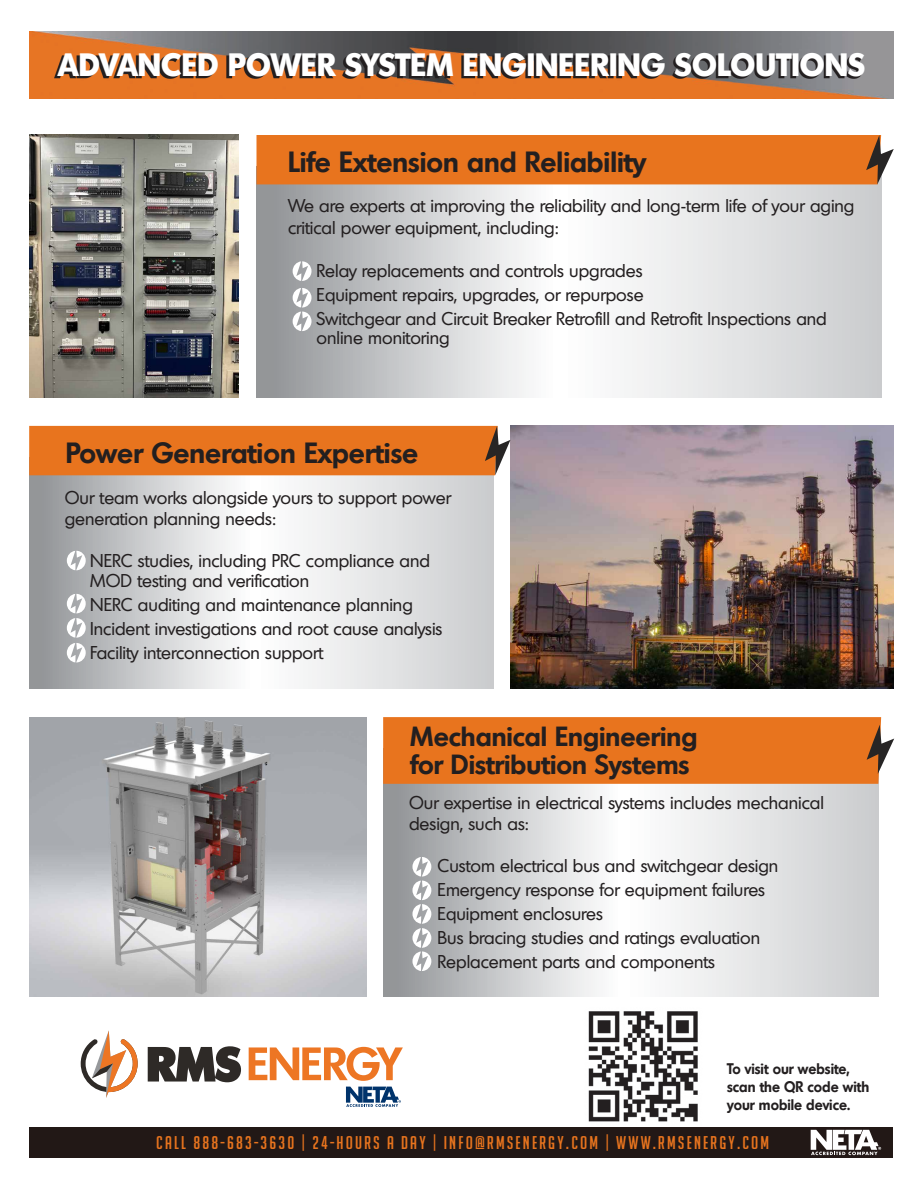
<style>
.page{position:relative;width:918px;height:1188px;background:#fff}
.page>*{position:absolute;margin:0;border:0;box-sizing:border-box;transform-origin:0 0}
.t1{font:800 31.5px "Montreal Serial";letter-spacing:.005em;color:#fff}
.t2{font:700 28.5px "Montreal Serial";color:#231f20}
.t3{font:700 27px "Montreal Serial";color:#231f20}
.t4{font:18px/21.6px "Montreal Serial";color:#231f20}
.t5{font:18px "Big Noodle Titling";letter-spacing:.12em;color:#e8741e}
.t6{font:700 15px/18px "Montreal Serial";color:#231f20;scale:.95 1}
</style>
<div class="page">
<img style="left:588px;top:1011px;width:110px;height:111px">
<img style="left:510px;top:426px;width:383px;height:262px">
<div style="left:29px;top:1127px;width:864px;height:31px;background:#221816"></div>
<img style="left:30px;top:31px;width:864px;height:67px">
<svg style="left:54px;top:55px;width:808px;height:24px;background:#5e4130"></svg>
<svg style="left:811px;top:1130px;width:70px;height:25px"></svg>
<svg style="left:148px;top:1046px;width:93px;height:36px"></svg>
<svg style="left:249px;top:1047px;width:154px;height:34px"></svg>
<svg style="left:81px;top:1030px;width:57px;height:68px"></svg>
<svg style="left:346px;top:1087px;width:55px;height:20px"></svg>
<svg style="left:256px;top:184px;width:625px;height:213px"></svg>
<svg style="left:293px;top:261px;width:19px;height:20px"></svg>
<svg style="left:293px;top:288px;width:19px;height:43px"></svg>
<div style="left:256px;top:135px;width:638px;height:49px;background:#e8741e"></div>
<svg style="left:29px;top:475px;width:465px;height:213px"></svg>
<svg style="left:67px;top:551px;width:19px;height:19px"></svg>
<div style="left:29px;top:426px;width:481px;height:49px;background:#e8741e"></div>
<svg style="left:66px;top:996px;width:19px;height:1px"></svg>
<svg style="left:383px;top:784px;width:495px;height:212px"></svg>
<div style="left:383px;top:717px;width:511px;height:67px;background:#e8741e"></div>
<svg style="left:65px;top:577px;width:21px;height:85px"></svg>
<svg style="left:412px;top:857px;width:19px;height:114px"></svg>
<img style="left:29px;top:134px;width:210px;height:263px">
<img style="left:29px;top:717px;width:338px;height:279px">
<p class="t1" style="left:58px;top:43px;width:808px">ADVANCED POWER SYSTEM ENGINEERING SOLOUTIONS</p>
<p class="t2" style="left:288px;top:143px;width:359px">Life Extension and Reliability</p>
<p class="t4" style="left:288px;top:194px;width:568px">We are experts at improving the reliability and long-term life of your aging critical power equipment, including:</p>
<p class="t4" style="left:317px;top:259px;width:328px">Relay replacements and controls upgrades</p>
<p class="t4" style="left:317px;top:283px;width:329px">Equipment repairs, upgrades, or repurpose</p>
<p class="t4" style="left:317px;top:308px;width:512px;line-height:19.5px">Switchgear and Circuit Breaker Retrofill and Retrofit Inspections and online monitoring</p>
<p class="t2" style="left:66px;top:434px;width:354px">Power Generation Expertise</p>
<p class="t4" style="left:65px;top:487px;width:388px">Our team works alongside yours to support power</p>
<p class="t4" style="left:65px;top:508px;width:213px">generation planning needs:</p>
<p class="t4" style="left:90px;top:550px;width:341px">NERC studies, including PRC compliance and</p>
<p class="t4" style="left:90px;top:569px;width:220px">MOD testing and verification</p>
<p class="t4" style="left:90px;top:593px;width:324px">NERC auditing and maintenance planning</p>
<p class="t4" style="left:90px;top:617px;width:354px">Incident investigations and root cause analysis</p>
<p class="t4" style="left:90px;top:641px;width:234px">Facility interconnection support</p>
<p class="t3" style="left:410px;top:718px;width:289px">Mechanical Engineering</p>
<p class="t3" style="left:410px;top:747px;width:281px">for Distribution Systems</p>
<p class="t4" style="left:409px;top:792px;width:416px;line-height:21px">Our expertise in electrical systems includes mechanical design, such as:</p>
<p class="t4" style="left:438px;top:854px;width:342px">Custom electrical bus and switchgear design</p>
<p class="t4" style="left:438px;top:878px;width:329px">Emergency response for equipment failures</p>
<p class="t4" style="left:438px;top:902px;width:167px">Equipment enclosures</p>
<p class="t4" style="left:438px;top:926px;width:324px">Bus bracing studies and ratings evaluation</p>
<p class="t4" style="left:438px;top:950px;width:279px">Replacement parts and components</p>
<p class="t6" style="left:727px;top:1059px;width:151px">To visit our website, scan the QR code with your mobile device.</p>
<p class="t5" style="left:156px;top:1132px;width:614px">CALL 888-683-3630 | 24-HOURS A DAY | INFO@RMSENERGY.COM | WWW.RMSENERGY.COM</p>
</div>
